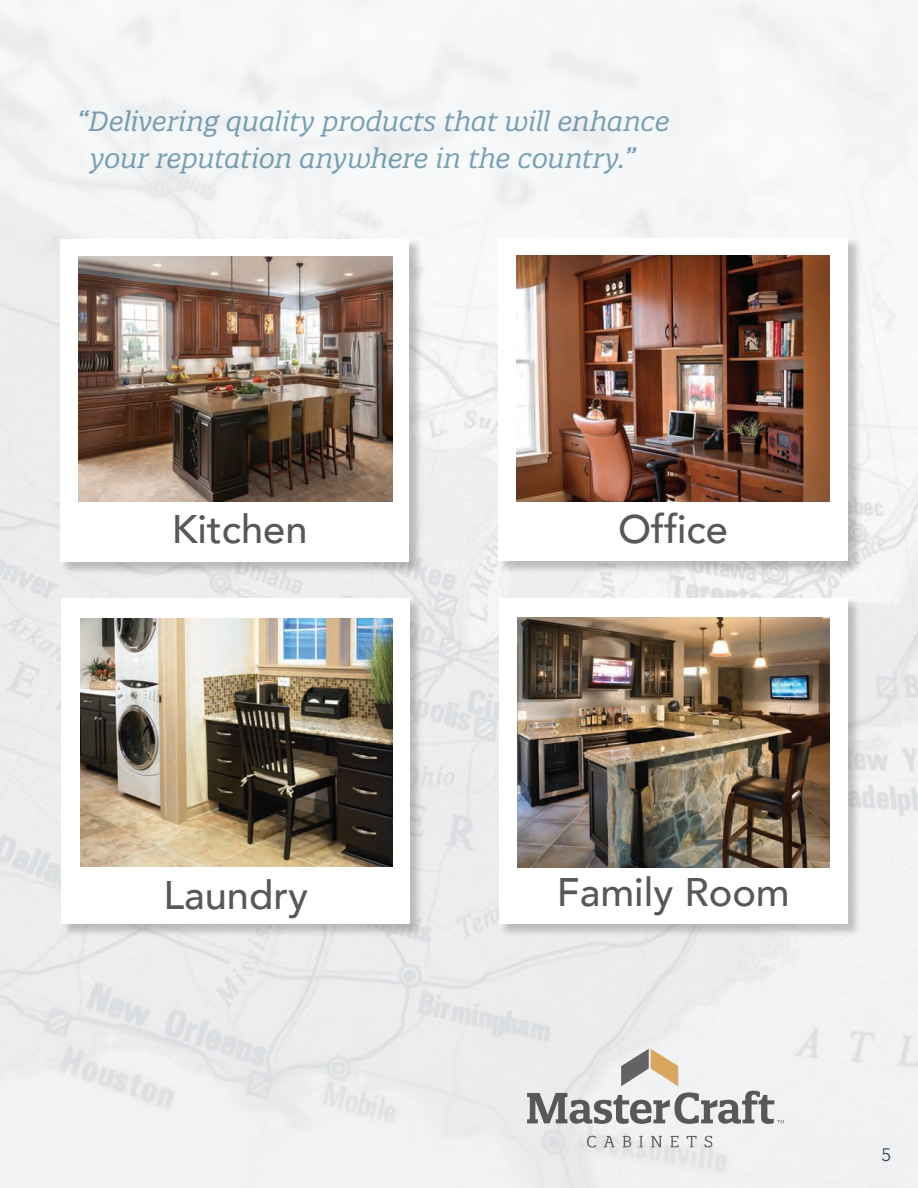
<style>
.page{position:relative;width:918px;height:1188px;background:#fff}
.page>*{position:absolute;margin:0;border:0;box-sizing:border-box;transform-origin:0 0}
.t1{font:500 39.75px "Avenir";color:#57585a}
.t2{font:italic 27px/37.5px "Quatro Slab";color:#7ba6bb}
.t3{font:300 18px "Avenir";color:#323e49}
</style>
<div class="page">
<img style="left:0;top:0;width:918px;height:1188px">
<div style="left:60px;top:238px;width:363px;height:337px;background:#231f20;opacity:.25"></div>
<div style="left:61px;top:239px;width:348px;height:323px;background:#fff"></div>
<img style="left:79px;top:257px;width:313px;height:244px">
<div style="left:498px;top:237px;width:364px;height:337px;background:#231f20;opacity:.25"></div>
<div style="left:499px;top:238px;width:349px;height:322px;background:#fff"></div>
<img style="left:517px;top:256px;width:313px;height:246px">
<div style="left:61px;top:598px;width:363px;height:339px;background:#231f20;opacity:.24"></div>
<div style="left:61px;top:598px;width:348px;height:325px;background:#fff"></div>
<img style="left:81px;top:618px;width:311px;height:248px">
<div style="left:499px;top:598px;width:363px;height:340px;background:#231f20;opacity:.24"></div>
<div style="left:499px;top:598px;width:349px;height:326px;background:#fff"></div>
<img style="left:518px;top:618px;width:311px;height:250px">
<svg style="left:587px;top:1136px;width:125px;height:11px"></svg>
<svg style="left:527px;top:1049px;width:257px;height:75px"></svg>
<p class="t2" style="left:91px;top:102px;width:581px;text-indent:-14px">“Delivering quality products that will enhance your reputation anywhere in the country.”</p>
<p class="t1" style="left:172px;top:495px;width:137px">Kitchen</p>
<p class="t1" style="left:618px;top:495px;width:111px">Office</p>
<p class="t1" style="left:163px;top:861px;width:146px">Laundry</p>
<p class="t1" style="left:557px;top:858px;width:235px">Family Room</p>
<p class="t3" style="left:882px;top:1144px;width:11px">5</p>
</div>
